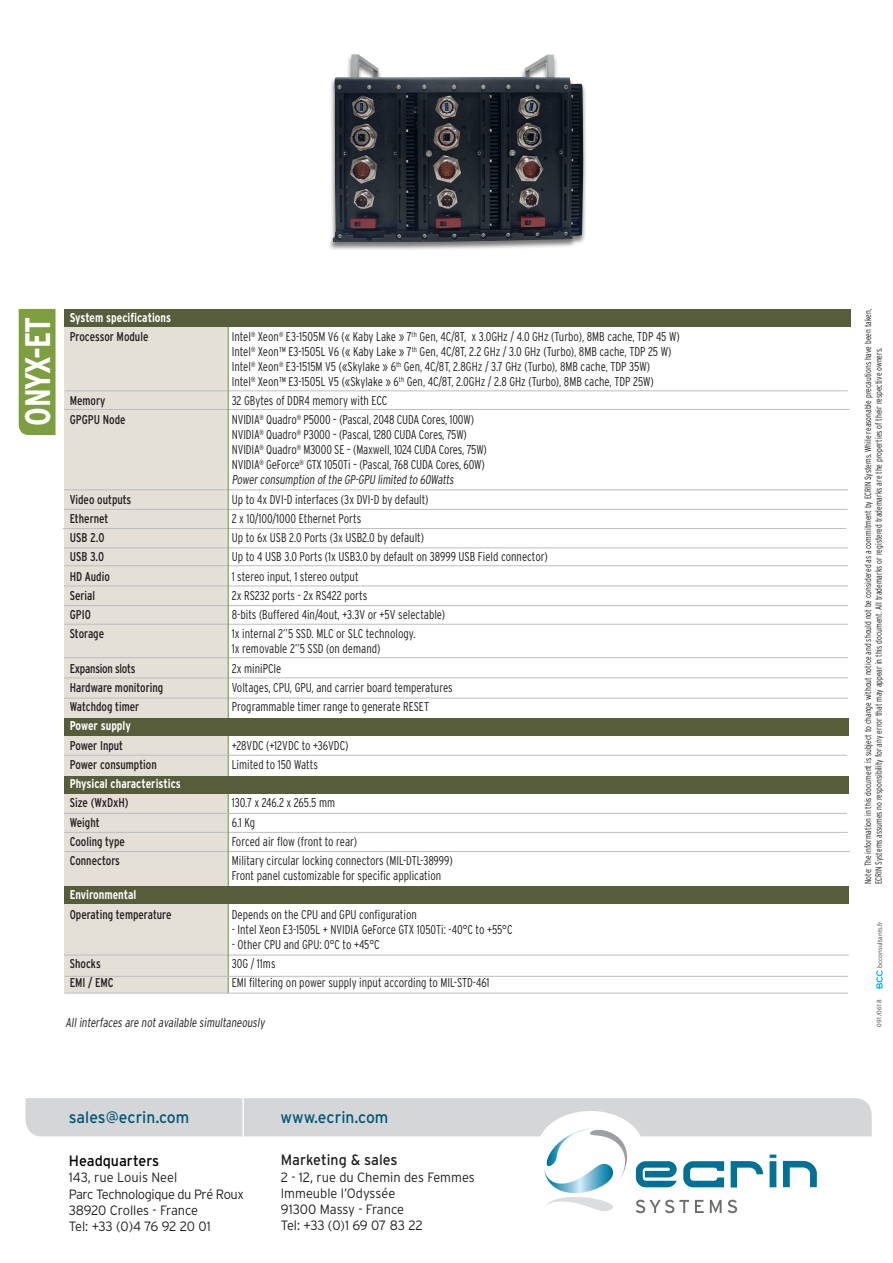
<style>
.page{position:relative;width:893px;height:1263px;background:#fff}
.page>*{position:absolute;margin:0;border:0;box-sizing:border-box;transform-origin:0 0}
.t1{font:700 condensed 35.4px "Interstate";letter-spacing:-.03em;color:#fff}
.t2{font:16.5px "Interstate";color:#005778;scale:.95 1}
.t3{font:15px "Interstate";color:#231f20;scale:.95 1}
.t4{font:15px "Interstate";color:#000;scale:.95 1}
.t5{font:300 13.5px/16.2px "Interstate";letter-spacing:-.01em;color:#231f20;scale:.95 1}
.t6{font:300 13.5px/16.2px "Interstate";letter-spacing:-.03em;color:#231f20;scale:.95 1}
.t7{font:300 condensed 12.75px "Interstate";color:#231f20;scale:.95 1}
.t8{font:condensed 12.75px "Interstate";color:#231f20;scale:.95 1}
.t9{font:700 condensed 12.75px "Interstate";color:#fff;scale:.95 1}
.t10{font:condensed 12.75px "Interstate";letter-spacing:-.02em;color:#231f20;scale:.95 1}
.t11{font:300 condensed 9px/10.8px "Interstate";color:#231f20;scale:.95 1}
.t12{font:6.9px "Myriad Pro";color:#57585a}
</style>
<div class="page">
<div style="left:64px;top:311px;width:164px;height:682px;background:#e4e0d8"></div>
<div style="left:19px;top:309px;width:37px;height:126px;background:#7e9f3f"></div>
<hr style="left:64px;top:509px;width:784px;height:1px;background:#bcbdc0">
<hr style="left:63px;top:528px;width:783px;height:1px;background:#bcbdc0">
<hr style="left:65px;top:390px;width:783px;height:1px;background:#bcbdc0">
<hr style="left:64px;top:605px;width:784px;height:1px;background:#bcbdc0">
<hr style="left:64px;top:409px;width:786px;height:1px;background:#bcbdc0">
<hr style="left:64px;top:547px;width:784px;height:1px;background:#bcbdc0">
<hr style="left:64px;top:565px;width:784px;height:1px;background:#bcbdc0">
<hr style="left:64px;top:585px;width:784px;height:1px;background:#bcbdc0">
<hr style="left:64px;top:489px;width:784px;height:1px;background:#bcbdc0">
<hr style="left:64px;top:832px;width:784px;height:1px;background:#bcbdc0">
<hr style="left:64px;top:624px;width:784px;height:1px;background:#bcbdc0">
<hr style="left:64px;top:657px;width:784px;height:1px;background:#bcbdc0">
<hr style="left:64px;top:677px;width:784px;height:1px;background:#bcbdc0">
<hr style="left:64px;top:698px;width:784px;height:1px;background:#bcbdc0">
<hr style="left:65px;top:851px;width:785px;height:1px;background:#bcbdc0">
<hr style="left:64px;top:955px;width:785px;height:1px;background:#bcbdc0">
<hr style="left:228px;top:317px;width:1px;height:676px;background:#7e9f3f">
<div style="left:64px;top:309px;width:787px;height:18px;background:#575c3b"></div>
<div style="left:64px;top:718px;width:785px;height:18px;background:#575c3b"></div>
<div style="left:64px;top:776px;width:785px;height:17px;background:#575c3b"></div>
<div style="left:64px;top:886px;width:785px;height:18px;background:#575c3b"></div>
<svg style="left:26px;top:1098px;width:846px;height:115px"></svg>
<hr style="left:64px;top:813px;width:783px;height:1px;background:#bcbdc0">
<hr style="left:64px;top:976px;width:784px;height:1px;background:#bcbdc0">
<hr style="left:64px;top:993px;width:784px;height:1px;background:#bcbdc0">
<hr style="left:64px;top:755px;width:783px;height:1px;background:#bcbdc0">
<svg style="left:876px;top:970px;width:7px;height:19px"></svg>
<div style="left:328px;top:54px;width:260px;height:197px;background:#231f20;opacity:.6"></div>
<img style="left:333px;top:54px;width:250px;height:188px">
<p class="t1" style="left:18px;top:426px;width:110px;rotate:-90deg">ONYX-ET</p>
<p class="t9" style="left:70px;top:310px;width:108px">System specifications</p>
<p class="t8" style="left:70px;top:329px;width:84px">Processor Module</p>
<p class="t7" style="left:232px;top:329px;width:473px">Intel<sup>®</sup> Xeon<sup>®</sup> E3-1505M V6 (« Kaby Lake » 7<sup>th</sup> Gen, 4C/8T, x 3.0GHz / 4.0 GHz (Turbo), 8MB cache, TDP 45 W)</p>
<p class="t7" style="left:232px;top:344px;width:464px">Intel<sup>®</sup> Xeon™ E3-1505L V6 (« Kaby Lake » 7<sup>th</sup> Gen, 4C/8T, 2.2 GHz / 3.0 GHz (Turbo), 8MB cache, TDP 25 W)</p>
<p class="t7" style="left:232px;top:359px;width:442px">Intel<sup>®</sup> Xeon<sup>®</sup> E3-1515M V5 («Skylake » 6<sup>th</sup> Gen, 4C/8T, 2.8GHz / 3.7 GHz (Turbo), 8MB cache, TDP 35W)</p>
<p class="t7" style="left:232px;top:374px;width:446px">Intel<sup>®</sup> Xeon™ E3-1505L V5 («Skylake » 6<sup>th</sup> Gen, 4C/8T, 2.0GHz / 2.8 GHz (Turbo), 8MB cache, TDP 25W)</p>
<p class="t8" style="left:70px;top:393px;width:39px">Memory</p>
<p class="t7" style="left:232px;top:393px;width:165px">32 GBytes of DDR4 memory with ECC</p>
<p class="t8" style="left:70px;top:413px;width:60px">GPGPU Node</p>
<p class="t7" style="left:232px;top:413px;width:256px">NVIDIA<sup>®</sup> Quadro<sup>®</sup> P5000 – (Pascal, 2048 CUDA Cores, 100W)</p>
<p class="t7" style="left:232px;top:428px;width:249px">NVIDIA<sup>®</sup> Quadro<sup>®</sup> P3000 – (Pascal, 1280 CUDA Cores, 75W)</p>
<p class="t7" style="left:232px;top:443px;width:270px">NVIDIA<sup>®</sup> Quadro<sup>®</sup> M3000 SE – (Maxwell, 1024 CUDA Cores, 75W)</p>
<p class="t7" style="left:232px;top:458px;width:268px">NVIDIA<sup>®</sup> GeForce<sup>®</sup> GTX 1050Ti – (Pascal, 768 CUDA Cores, 60W)</p>
<p class="t7" style="left:232px;top:473px;width:237px">Powerconsumption ofthe GP-GPU limited to 60Watts</p>
<p class="t8" style="left:70px;top:492px;width:66px">Video outputs</p>
<p class="t7" style="left:232px;top:492px;width:209px">Up to 4x DVI-D interfaces (3x DVI-D by default)</p>
<p class="t8" style="left:70px;top:511px;width:42px">Ethernet</p>
<p class="t7" style="left:232px;top:511px;width:138px">2 x 10/100/1000 Ethernet Ports</p>
<p class="t8" style="left:70px;top:530px;width:38px">USB 2.0</p>
<p class="t7" style="left:232px;top:530px;width:204px">Up to 6x USB 2.0 Ports (3x USB2.0 by default)</p>
<p class="t8" style="left:70px;top:550px;width:38px">USB 3.0</p>
<p class="t7" style="left:232px;top:550px;width:334px">Up to 4 USB 3.0 Ports (1x USB3.0 by default on 38999 USB Field connector)</p>
<p class="t8" style="left:70px;top:569px;width:44px">HD Audio</p>
<p class="t7" style="left:232px;top:569px;width:135px">1 stereo input, 1 stereo output</p>
<p class="t8" style="left:70px;top:588px;width:28px">Serial</p>
<p class="t7" style="left:232px;top:588px;width:144px">2x RS232 ports - 2x RS422 ports</p>
<p class="t8" style="left:70px;top:607px;width:24px">GPIO</p>
<p class="t7" style="left:232px;top:607px;width:226px">8-bits (Buffered 4in/4out, +3.3V or +5V selectable)</p>
<p class="t8" style="left:70px;top:627px;width:38px">Storage</p>
<p class="t7" style="left:232px;top:627px;width:195px">1x internal 2’’5 SSD. MLC or SLC technology.</p>
<p class="t7" style="left:232px;top:642px;width:158px">1x removable 2’’5 SSD (on demand)</p>
<p class="t10" style="left:70px;top:661px;width:71px">Expansion slots</p>
<p class="t7" style="left:232px;top:661px;width:54px">2x miniPCIe</p>
<p class="t8" style="left:70px;top:680px;width:100px">Hardware monitoring</p>
<p class="t7" style="left:232px;top:680px;width:234px">Voltages, CPU, GPU, and carrier board temperatures</p>
<p class="t8" style="left:70px;top:699px;width:75px">Watchdog timer</p>
<p class="t7" style="left:232px;top:699px;width:209px">Programmable timer range to generate RESET</p>
<p class="t9" style="left:70px;top:719px;width:66px">Power supply</p>
<p class="t8" style="left:70px;top:738px;width:58px">Power Input</p>
<p class="t7" style="left:232px;top:738px;width:124px">+28VDC (+12VDC to +36VDC)</p>
<p class="t8" style="left:70px;top:757px;width:93px">Power consumption</p>
<p class="t7" style="left:232px;top:757px;width:92px">Limited to 150 Watts</p>
<p class="t9" style="left:70px;top:776px;width:119px">Physical characteristics</p>
<p class="t8" style="left:70px;top:796px;width:64px">Size (WxDxH)</p>
<p class="t7" style="left:232px;top:796px;width:110px">130.7 x 246.2 x 265.5 mm</p>
<p class="t8" style="left:70px;top:815px;width:33px">Weight</p>
<p class="t7" style="left:232px;top:815px;width:26px">6.1 Kg</p>
<p class="t8" style="left:70px;top:834px;width:60px">Cooling type</p>
<p class="t7" style="left:232px;top:834px;width:133px">Forced air flow (front to rear)</p>
<p class="t8" style="left:70px;top:853px;width:54px">Connectors</p>
<p class="t7" style="left:232px;top:853px;width:234px">Military circular locking connectors (MIL-DTL-38999)</p>
<p class="t7" style="left:232px;top:868px;width:222px">Front panel customizable for specific application</p>
<p class="t9" style="left:70px;top:888px;width:72px">Environmental</p>
<p class="t8" style="left:70px;top:907px;width:109px">Operating temperature</p>
<p class="t7" style="left:232px;top:907px;width:196px">Depends on the CPU and GPU configuration</p>
<p class="t7" style="left:232px;top:922px;width:297px">- Intel Xeon E3-1505L + NVIDIA GeForce GTX 1050Ti: -40°C to +55°C</p>
<p class="t7" style="left:232px;top:937px;width:157px">- Other CPU and GPU: 0°C to +45°C</p>
<p class="t8" style="left:70px;top:956px;width:34px">Shocks</p>
<p class="t7" style="left:232px;top:956px;width:48px">30G / 11ms</p>
<p class="t8" style="left:70px;top:975px;width:48px">EMI / EMC</p>
<p class="t7" style="left:232px;top:975px;width:273px">EMI filtering on power supply input according to MIL-STD-461</p>
<p class="t7" style="left:65px;top:1015px;width:213px">Allinterfaces are notavailable simultaneously</p>
<p class="t2" style="left:69px;top:1108px;width:128px">sales@ecrin.com</p>
<p class="t2" style="left:281px;top:1108px;width:115px">www.ecrin.com</p>
<p class="t4" style="left:69px;top:1152px;width:96px">Headquarters</p>
<p class="t6" style="left:69px;top:1169px;width:186px">143, rue Louis Neel<br>Parc Technologique du Pré Roux</p>
<p class="t5" style="left:69px;top:1202px;width:138px">38920 Crolles - France</p>
<p class="t5" style="left:69px;top:1218px;width:151px">Tel: +33 (0)4 76 92 20 01</p>
<p class="t3" style="left:281px;top:1151px;width:125px">Marketing &amp; sales</p>
<p class="t5" style="left:281px;top:1168px;width:206px">2 - 12, rue du Chemin des Femmes<br>Immeuble l’Odyssée</p>
<p class="t5" style="left:281px;top:1201px;width:131px">91300 Massy - France</p>
<p class="t5" style="left:281px;top:1217px;width:151px">Tel: +33 (0)1 69 07 83 22</p>
<p class="t11" style="left:862px;top:884px;width:607px;rotate:-90deg">Note: The information in this document is subject to change without notice and should not be considered as a commitment by ECRIN Systems. While reasonable precautions have been taken,<br>ECRIN Systems assumes no responsibility for any error that may appear in this document. All trademarks or registered trademarks are the properties of their respective owners.</p>
<p class="t12" style="left:875px;top:968px;width:48px;rotate:-90deg">bcconsultants.fr</p>
<p class="t12" style="left:875px;top:1027px;width:29px;rotate:-90deg">091/0618</p>
</div>
